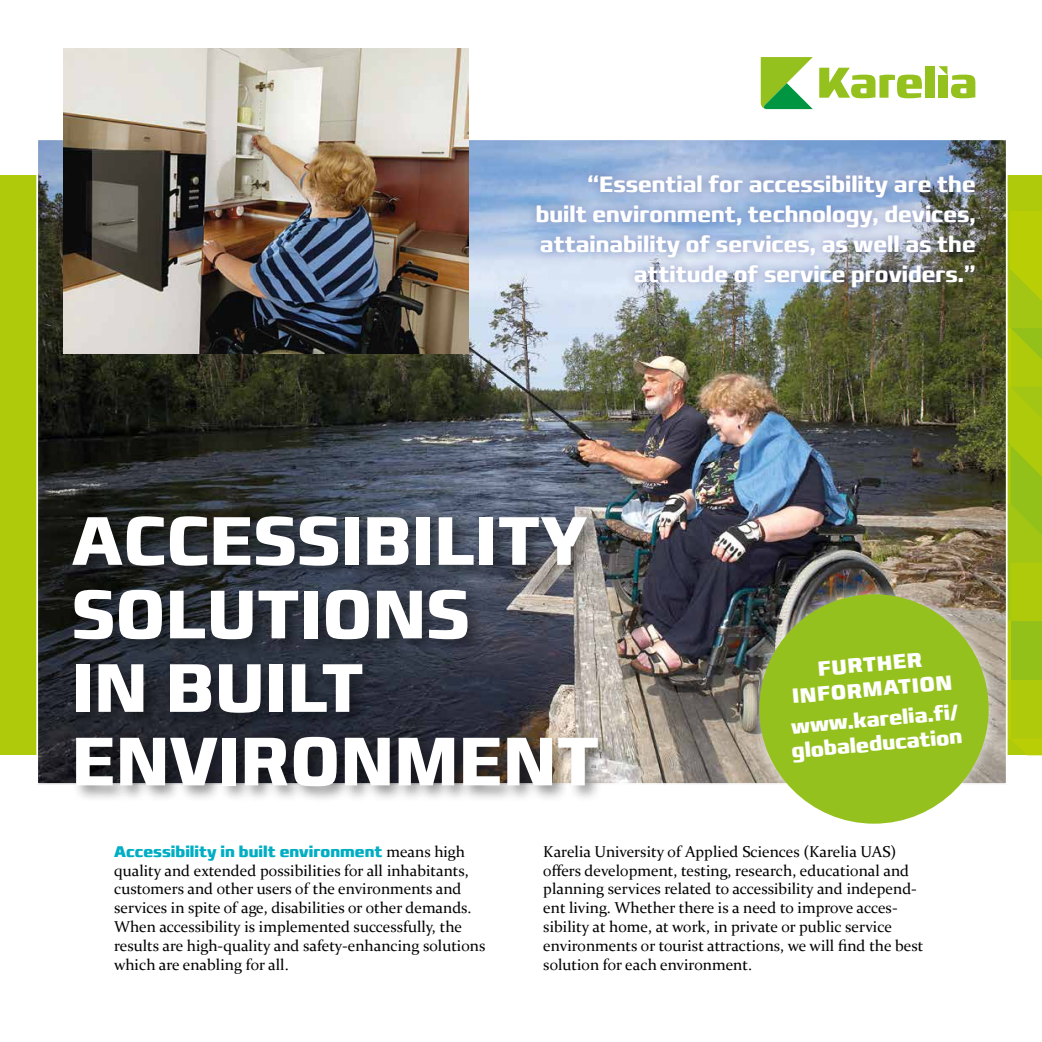
<style>
.page{position:relative;width:1042px;height:1042px;background:#fff}
.page>*{position:absolute;margin:0;border:0;box-sizing:border-box;transform-origin:0 0}
.t1{font:700 condensed 70px/73.5px "Francker CYR";color:#fff}
.t2{font:700 condensed 22.75px/29.8px "Francker CYR";color:#fff;text-align:right}
.t3{font:800 condensed 21px/25.2px "Francker CYR";color:#fff;text-align:center}
.t4{font:15.75px/18.9px "Constantia";color:#000}
.t5{font:800 condensed 15.75px "Francker CYR";color:#00aec4}
.s1{font-family:"Constantia";font-weight:400;font-stretch:normal;color:#000}
</style>
<div class="page">
<div style="left:0;top:175px;width:1042px;height:579px;background:#afca0b"></div>
<svg style="left:1010px;top:739px;width:32px;height:16px"></svg>
<svg style="left:952px;top:680px;width:58px;height:59px"></svg>
<svg style="left:1007px;top:211px;width:35px;height:469px"></svg>
<div style="left:668px;top:0;width:374px;height:202px;background:#fff"></div>
<svg style="left:761px;top:57px;width:52px;height:52px"></svg>
<div style="left:925px;top:66px;width:9px;height:32px;background:#95c11f"></div>
<svg style="left:938px;top:66px;width:37px;height:32px"></svg>
<svg style="left:819px;top:68px;width:103px;height:30px"></svg>
<img style="left:39px;top:141px;width:965px;height:641px">
<div style="left:746px;top:581px;width:256px;height:256px;background:#fff;opacity:.75"></div>
<div style="left:759px;top:594px;width:229px;height:229px;background:#95c11f;border-radius:50%"></div>
<img style="left:63px;top:48px;width:405px;height:306px">
<div style="left:527px;top:165px;width:458px;height:132px;background:#283583;opacity:.49"></div>
<div style="left:70px;top:512px;width:545px;height:291px;background:#000;opacity:.4"></div>
<h2 class="t2" style="left:536px;top:170px;width:441px">“Essential for accessibility are the built environment, technology, devices, attainability of services, as well as the attitude of service providers.”</h2>
<h1 class="t1" style="left:72px;top:506px;width:529px">ACCESSIBILITY<br>SOLUTIONS<br>IN BUILT<br>ENVIRONMENT</h1>
<h3 class="t3" style="left:789px;top:659px;width:162px;rotate:-5deg">FURTHER<br>INFORMATION</h3>
<h3 class="t3" style="left:788px;top:715px;width:173px;line-height:24.5px;text-align:left;rotate:-5deg">www.karelia.fi / globaleducation</h3>
<p class="t5" style="left:114px;top:841px;width:352px">Accessibility in built environment <span class="s1">means high</span></p>
<p class="t4" style="left:114px;top:860px;width:373px">quality and extended possibilities for all inhabitants, customers and other users of the environments and services in spite of age, disabilities or other demands.<br>When accessibility is implemented successfully, the results are high-quality and safety-enhancing solutions which are enabling for all.</p>
<p class="t4" style="left:543px;top:841px;width:382px">Karelia University of Applied Sciences (Karelia UAS) offers development, testing, research, educational and planning services related to accessibility and independ&shy;ent living. Whether there is a need to improve acces&shy;sibility at home, at work, in private or public service environments or tourist attractions, we will find the best solution for each environment.</p>
</div>
